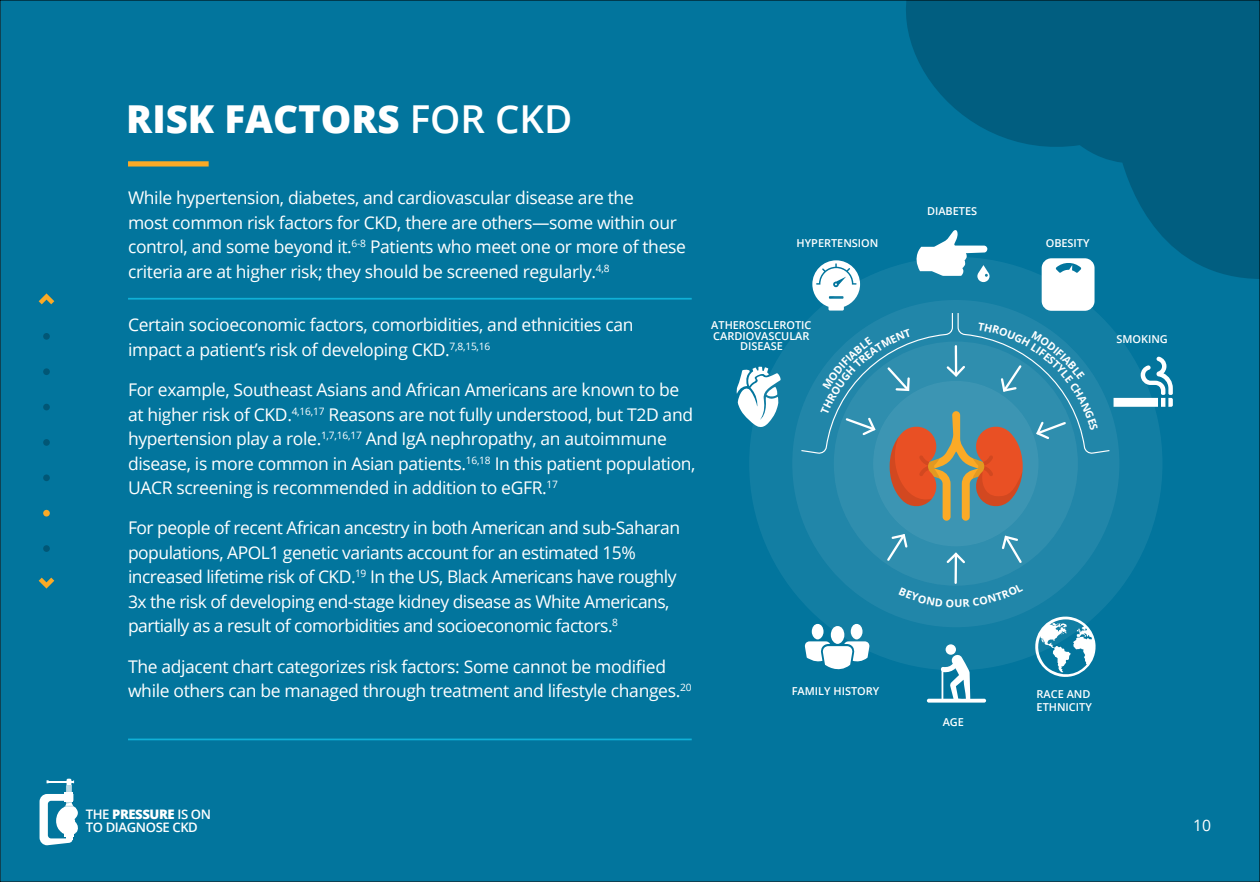
<style>
.page{position:relative;width:1260px;height:882px;background:#02759d}
.page>*{position:absolute;margin:0;border:0;box-sizing:border-box;transform-origin:0 0}
.t1{font:800 38.5px "Open Sans";color:#fff}
.t2{font:17.5px/24.5px "Open Sans";letter-spacing:-.02em;color:#fff}
.t3{font:15.75px "Open Sans";color:#fff}
.t4{font:600 13.12px/13.7px "Open Sans";letter-spacing:-.03em;color:#fff}
.t5{font:600 11.03px/10.7px "Open Sans";color:#fff}
.s1{font-weight:600}
.s2{font-weight:800}
</style>
<div class="page">
<svg style="left:40px;top:779px;width:38px;height:66px"></svg>
<svg style="left:860px;top:0;width:400px;height:289px;fill:#015e80"></svg>
<svg style="left:736px;top:367px;width:33px;height:57px"></svg>
<div style="left:812px;top:624px;width:12px;height:15px;background:#fff;border-radius:50%"></div>
<div style="left:831px;top:626px;width:13px;height:18px;background:#fff;border-radius:50%"></div>
<svg style="left:804px;top:641px;width:65px;height:29px"></svg>
<svg style="left:749px;top:257px;width:414px;height:413px;fill:#127ea3"></svg>
<div style="left:873px;top:381px;width:166px;height:165px;background:#3c95b3;border-radius:50%"></div>
<svg style="left:885px;top:532px;width:24px;height:31px"></svg>
<svg style="left:1000px;top:534px;width:24px;height:31px"></svg>
<svg style="left:945px;top:551px;width:22px;height:14px"></svg>
<hr style="left:955px;top:554px;width:2px;height:29px;background:#fff">
<svg style="left:1034px;top:615px;width:62px;height:62px"></svg>
<div style="left:946px;top:644px;width:10px;height:11px;background:#fff;border-radius:50%"></div>
<svg style="left:927px;top:652px;width:59px;height:51px"></svg>
<div style="left:128px;top:161px;width:81px;height:6px;background:#fbaa26"></div>
<hr style="left:128px;top:739px;width:564px;height:1px;background:#10b0d7">
<hr style="left:128px;top:298px;width:564px;height:2px;background:#10b0d7">
<div style="left:43px;top:439px;width:7px;height:7px;background:#015776;border-radius:50%"></div>
<div style="left:43px;top:510px;width:7px;height:7px;background:#fbaa26;border-radius:50%"></div>
<div style="left:43px;top:368px;width:7px;height:7px;background:#015776;border-radius:50%"></div>
<div style="left:43px;top:545px;width:7px;height:7px;background:#015776;border-radius:50%"></div>
<div style="left:43px;top:404px;width:7px;height:6px;background:#015776;border-radius:50%"></div>
<div style="left:43px;top:474px;width:7px;height:7px;background:#015776;border-radius:50%"></div>
<div style="left:43px;top:333px;width:7px;height:7px;background:#015776;border-radius:50%"></div>
<svg style="left:39px;top:293px;width:15px;height:11px"></svg>
<svg style="left:39px;top:578px;width:15px;height:11px"></svg>
<div style="left:899px;top:583px;width:124px;height:24px;background:#2186a9"></div>
<svg style="left:800px;top:229px;width:373px;height:292px"></svg>
<h1 class="t1" style="left:126px;top:89px;width:448px">RISK FACTORS <span class="s1">FOR CKD</span></h1>
<p class="t2" style="left:128px;top:185px;width:559px">While hypertension, diabetes, and cardiovascular disease are the<br>most common risk factors for CKD, there are others—some within our control, and some beyond it.<sup>6-8</sup> Patients who meet one or more of these criteria are at higher risk; they should be screened regularly.<sup>4,8</sup></p>
<p class="t2" style="left:128px;top:312px;width:507px">Certain socioeconomic factors, comorbidities, and ethnicities can impact a patient’s risk of developing CKD.<sup>7,8,15,16</sup></p>
<p class="t2" style="left:128px;top:377px;width:569px">For example, Southeast Asians and African Americans are known to be at higher risk of CKD.<sup>4,16,17</sup> Reasons are not fully understood, but T2D and hypertension play a role.<sup>1,7,16,17</sup> And IgA nephropathy, an autoimmune disease, is more common in Asian patients.<sup>16,18</sup> In this patient population, UACR screening is recommended in addition to eGFR.<sup>17</sup></p>
<p class="t2" style="left:128px;top:515px;width:554px">For people of recent African ancestry in both American and sub-Saharan populations, APOL1 genetic variants account for an estimated 15% increased lifetime risk of CKD.<sup>19</sup> In the US, Black Americans have roughly 3x the risk of developing end-stage kidney disease as White Americans, partially as a result of comorbidities and socioeconomic factors.<sup>8</sup></p>
<p class="t2" style="left:128px;top:653px;width:565px">The adjacent chart categorizes risk factors: Some cannot be modified while others can be managed through treatment and lifestyle changes.<sup>20</sup></p>
<p class="t5" style="left:797px;top:237px;width:83px">HYPERTENSION</p>
<p class="t5" style="left:711px;top:319px;width:102px;text-align:center">ATHEROSCLEROTIC<br>CARDIOVASCULAR<br>DISEASE</p>
<p class="t5" style="left:792px;top:685px;width:89px">FAMILY HISTORY</p>
<p class="t4" style="left:86px;top:807px;width:127px">THE <span class="s2">PRESSURE</span> IS ON<br>TO DIAGNOSE CKD</p>
<p class="t5" style="left:927px;top:205px;width:52px">DIABETES</p>
<p class="t5" style="left:943px;top:717px;width:23px">AGE</p>
<p class="t5" style="left:1046px;top:237px;width:45px">OBESITY</p>
<p class="t5" style="left:1116px;top:334px;width:53px">SMOKING</p>
<p class="t5" style="left:1037px;top:687px;width:57px;line-height:13.1px">RACE AND<br>ETHNICITY</p>
<p class="t3" style="left:1193px;top:815px;width:20px">10</p>
</div>
